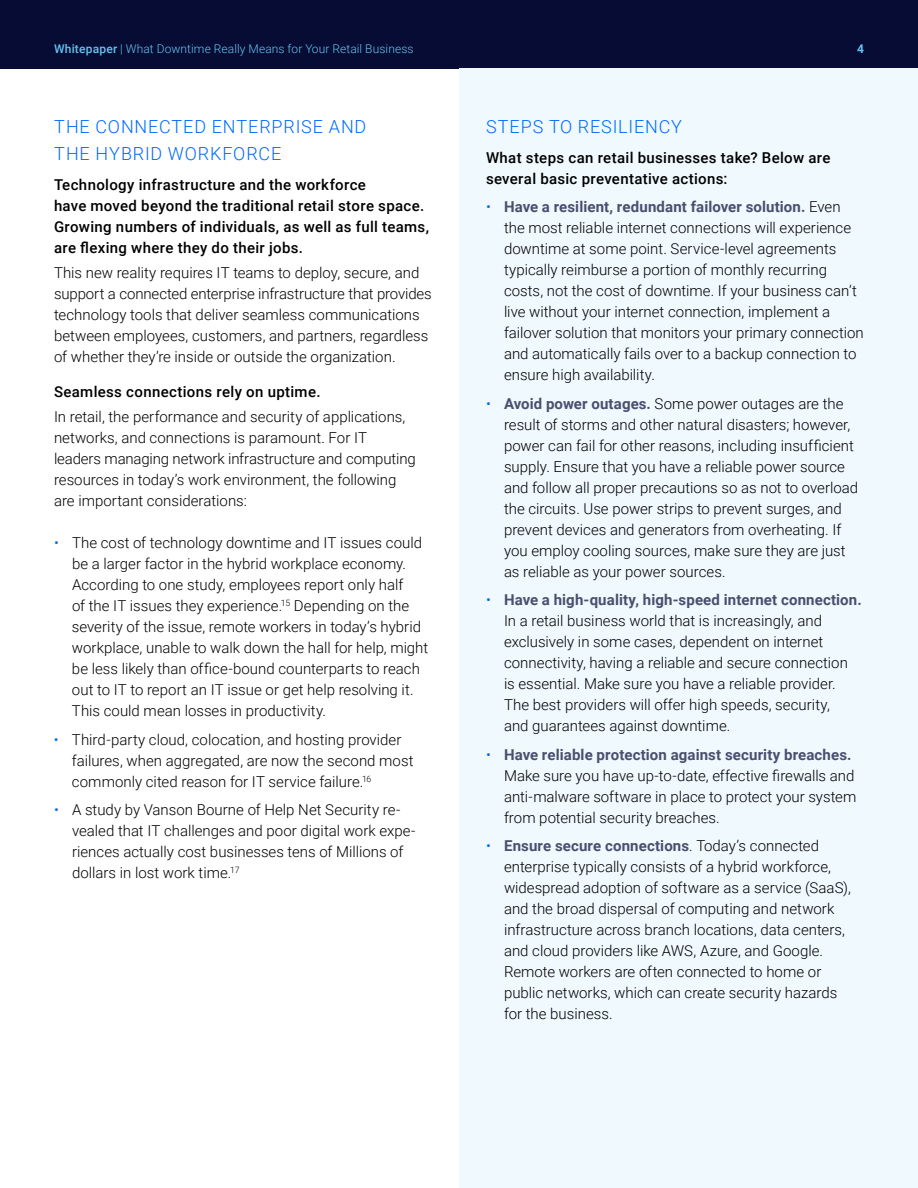
<style>
.page{position:relative;width:918px;height:1188px;background:#fff}
.page>*{position:absolute;margin:0;border:0;box-sizing:border-box;transform-origin:0 0}
.t1{font:300 18px/27px "Roboto";letter-spacing:.045em;color:#006aff}
.t2{font:300 15px/21px "Roboto";color:#000}
.t3{font:500 15px/21px "Roboto";letter-spacing:.025em;color:#000}
.t4{font:300 12px "Roboto";letter-spacing:.01em;color:#65c3ef}
.t5{font:700 12px "Roboto";color:#65c3ef}
.s1{font-weight:500}
.s2{color:#006aff}
.s3{font-weight:700;color:#4a4e6f}
</style>
<div class="page">
<div style="left:0;top:0;width:918px;height:68px;background:#060c34"></div>
<div style="left:459px;top:68px;width:459px;height:1120px;background:#f0f9fd"></div>
<p class="t4" style="left:54px;top:40px;width:361px"><span class="s1">Whitepaper</span> | What Downtime Really Means for Your Retail Business</p>
<p class="t5" style="left:857px;top:40px;width:8px">4</p>
<p class="t1" style="left:54px;top:112px;width:314px">THE CONNECTED ENTERPRISE AND<br>THE HYBRID WORKFORCE</p>
<p class="t3" style="left:54px;top:173px;width:377px">Technology infrastructure and the workforce<br>have moved beyond the traditional retail store space.<br>Growing numbers of individuals, as well as full teams, are flexing where they do their jobs.</p>
<p class="t2" style="left:54px;top:262px;width:379px">This new reality requires IT teams to deploy, secure, and support a connected enterprise infrastructure that provides technology tools that deliver seamless communications between employees, customers, and partners, regardless of whether they’re inside or outside the organization.</p>
<p class="t3" style="left:54px;top:380px;width:268px">Seamless connections rely on uptime.</p>
<p class="t2" style="left:54px;top:406px;width:363px">In retail, the performance and security of applications, networks, and connections is paramount. For IT leaders managing network infrastructure and computing resources in today’s work environment, the following are important considerations:</p>
<p class="t2" style="left:72px;top:532px;width:358px;text-indent:-18px"><span class="s2">•</span> The cost of technology downtime and IT issues could be a larger factor in the hybrid workplace economy.<br>According to one study, employees report only half<br>of the IT issues they experience.<sup>15</sup> Depending on the severity of the issue, remote workers in today’s hybrid workplace, unable to walk down the hall for help, might be less likely than office-bound counterparts to reach out to IT to report an IT issue or get help resolving it.<br>This could mean losses in productivity.</p>
<p class="t2" style="left:72px;top:728px;width:343px;text-indent:-18px"><span class="s2">•</span> Third-party cloud, colocation, and hosting provider failures, when aggregated, are now the second most commonly cited reason for IT service failure.<sup>16</sup></p>
<p class="t2" style="left:72px;top:799px;width:345px;text-indent:-18px"><span class="s2">•</span> A study by Vanson Bourne of Help Net Security re&shy;vealed that IT challenges and poor digital work expe&shy;riences actually cost businesses tens of Millions of dollars in lost work time.<sup>17</sup></p>
<p class="t1" style="left:486px;top:112px;width:197px">STEPS TO RESILIENCY</p>
<p class="t3" style="left:486px;top:146px;width:346px">What steps can retail businesses take? Below are several basic preventative actions:</p>
<p class="t2" style="left:504px;top:196px;width:361px;text-indent:-18px"><span class="s2">•</span> <span class="s3">Have a resilient, redundant failover solution.</span> Even the most reliable internet connections will experience downtime at some point. Service-level agreements typically reimburse a portion of monthly recurring costs, not the cost of downtime. If your business can’t live without your internet connection, implement a failover solution that monitors your primary connection and automatically fails over to a backup connection to ensure high availability.</p>
<p class="t2" style="left:504px;top:392px;width:356px;text-indent:-18px"><span class="s2">•</span> <span class="s3">Avoid power outages.</span> Some power outages are the result of storms and other natural disasters; however, power can fail for other reasons, including insufficient supply. Ensure that you have a reliable power source and follow all proper precautions so as not to overload the circuits. Use power strips to prevent surges, and prevent devices and generators from overheating. If you employ cooling sources, make sure they are just as reliable as your power sources.</p>
<p class="t2" style="left:504px;top:589px;width:359px;text-indent:-18px"><span class="s2">•</span> <span class="s3">Have a high-quality, high-speed internet connection.<br></span>In a retail business world that is increasingly, and exclusively in some cases, dependent on internet connectivity, having a reliable and secure connection is essential. Make sure you have a reliable provider.<br>The best providers will offer high speeds, security,<br>and guarantees against downtime.</p>
<p class="t2" style="left:504px;top:743px;width:354px;text-indent:-18px"><span class="s2">•</span> <span class="s3">Have reliable protection against security breaches.<br></span>Make sure you have up-to-date, effective firewalls and anti-malware software in place to protect your system from potential security breaches.</p>
<p class="t2" style="left:504px;top:835px;width:348px;text-indent:-18px"><span class="s2">•</span> <span class="s3">Ensure secure connections</span>. Today’s connected enterprise typically consists of a hybrid workforce, widespread adoption of software as a service (SaaS), and the broad dispersal of computing and network infrastructure across branch locations, data centers, and cloud providers like AWS, Azure, and Google.<br>Remote workers are often connected to home or public networks, which can create security hazards for the business.</p>
</div>
